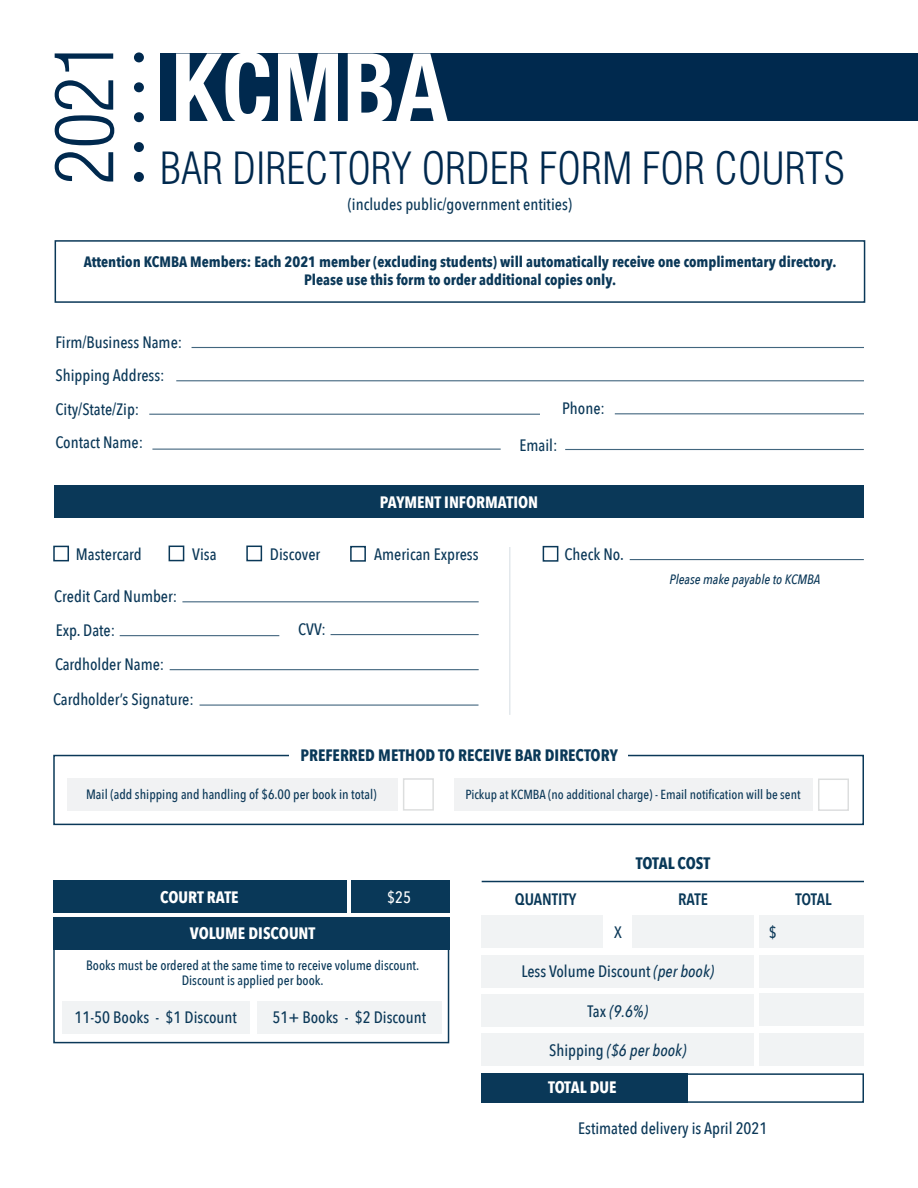
<style>
.page{position:relative;width:918px;height:1188px;background:#fff}
.page>*{position:absolute;margin:0;border:0;box-sizing:border-box;transform-origin:0 0}
.t1{font:700 condensed 97.2px "Helvetica Neue";color:#fff}
.t2{font:300 condensed 78.75px "Helvetica";color:#00294e}
.t3{font:300 condensed 43.35px "Helvetica";color:#00294e}
.t4{font:500 16.5px "Avenir Next Condensed";color:#0b3858}
.t5{font:700 16.5px "Avenir Next Condensed";color:#fff}
.t6{font:700 16.5px "Avenir Next Condensed";color:#093858}
.t7{font:italic 500 16.5px "Avenir Next Condensed";color:#0b3858}
.t8{font:600 16.5px "Avenir Next Condensed";color:#093858}
.t9{font:500 16.5px "Avenir Next Condensed";color:#0a3858}
.t10{font:500 16.5px "Avenir Next Condensed";color:#fff}
.t11{font:700 15px/18px "Avenir Next Condensed";color:#0b3858;text-align:center}
.t12{font:500 13.5px/15px "Avenir Next Condensed";color:#093858;text-align:center}
.t13{font:500 13.5px "Avenir Next Condensed";color:#0b3858}
.t14{font:italic 500 13.5px "Avenir Next Condensed";color:#0b3858}
.t15{font:500 13.2px "Avenir Next Condensed";color:#0b3858}
.s1{font-style:italic}
.s2{font-style:normal}
</style>
<div class="page">
<div style="left:160px;top:54px;width:758px;height:67px;background:#00294e"></div>
<div style="left:134px;top:52px;width:10px;height:10px;background:#00294e;border-radius:50%"></div>
<div style="left:134px;top:82px;width:10px;height:10px;background:#00294e;border-radius:50%"></div>
<div style="left:134px;top:112px;width:10px;height:10px;background:#00294e;border-radius:50%"></div>
<div style="left:134px;top:142px;width:10px;height:10px;background:#00294e;border-radius:50%"></div>
<div style="left:134px;top:172px;width:10px;height:10px;background:#00294e;border-radius:50%"></div>
<hr style="left:565px;top:449px;width:299px;height:1px;background:#0a3858">
<hr style="left:192px;top:347px;width:672px;height:1px;background:#0a3858">
<hr style="left:176px;top:380px;width:688px;height:1px;background:#0a3858">
<hr style="left:149px;top:414px;width:391px;height:1px;background:#0a3858">
<hr style="left:615px;top:413px;width:249px;height:1px;background:#0a3858">
<hr style="left:152px;top:449px;width:349px;height:1px;background:#0a3858">
<div style="left:54px;top:486px;width:810px;height:32px;background:#0a3858"></div>
<hr style="left:120px;top:635px;width:159px;height:1px;background:#0a3858">
<hr style="left:182px;top:601px;width:297px;height:1px;background:#0a3858">
<hr style="left:170px;top:669px;width:309px;height:1px;background:#0a3858">
<hr style="left:331px;top:634px;width:148px;height:1px;background:#0a3858">
<hr style="left:630px;top:559px;width:234px;height:1px;background:#0a3858">
<div style="left:543px;top:546px;width:15px;height:16px;border:2px solid #0a3858"></div>
<hr style="left:509px;top:547px;width:2px;height:168px;background:#093858">
<div style="left:53px;top:546px;width:16px;height:15px;border:2px solid #0a3858"></div>
<div style="left:169px;top:546px;width:15px;height:15px;border:2px solid #0a3858"></div>
<div style="left:246px;top:546px;width:16px;height:15px;border:2px solid #0a3858"></div>
<div style="left:350px;top:546px;width:16px;height:16px;border:2px solid #0a3858"></div>
<hr style="left:200px;top:705px;width:279px;height:1px;background:#0a3858">
<div style="left:53px;top:755px;width:811px;height:70px;border:2px solid #0a3858"></div>
<div style="left:289px;top:739px;width:338px;height:32px;background:#fff"></div>
<div style="left:67px;top:778px;width:330px;height:33px;background:#f1f2f3"></div>
<div style="left:403px;top:778px;width:31px;height:33px;border:2px solid #c5c7c8"></div>
<div style="left:454px;top:778px;width:358px;height:32px;background:#f1f2f3"></div>
<div style="left:818px;top:779px;width:31px;height:32px;border:2px solid #c5c7c8"></div>
<div style="left:55px;top:240px;width:810px;height:63px;border:2px solid #0a3858"></div>
<div style="left:760px;top:955px;width:104px;height:32px;background:#f1f3f4"></div>
<div style="left:760px;top:915px;width:104px;height:32px;background:#f1f3f4"></div>
<div style="left:760px;top:994px;width:104px;height:32px;background:#f1f3f4"></div>
<div style="left:760px;top:1033px;width:104px;height:33px;background:#f1f3f4"></div>
<div style="left:482px;top:955px;width:272px;height:32px;background:#f1f3f4"></div>
<div style="left:482px;top:915px;width:121px;height:32px;background:#f1f3f4"></div>
<div style="left:632px;top:915px;width:122px;height:32px;background:#f1f3f4"></div>
<div style="left:482px;top:994px;width:272px;height:32px;background:#f1f3f4"></div>
<div style="left:482px;top:1034px;width:272px;height:32px;background:#f1f3f4"></div>
<div style="left:482px;top:1073px;width:206px;height:30px;background:#0a3858"></div>
<div style="left:654px;top:1073px;width:210px;height:30px;border:2px solid #0a3858"></div>
<div style="left:53px;top:881px;width:294px;height:32px;background:#093858"></div>
<div style="left:351px;top:881px;width:98px;height:32px;background:#093858"></div>
<div style="left:53px;top:917px;width:396px;height:33px;background:#0a3858"></div>
<div style="left:62px;top:1001px;width:188px;height:33px;background:#f1f3f4"></div>
<div style="left:257px;top:1001px;width:185px;height:33px;background:#f1f3f4"></div>
<div style="left:53px;top:917px;width:396px;height:126px;border:2px solid #0a3858"></div>
<hr style="left:482px;top:881px;width:382px;height:1px;background:#093858">
<p class="t2" style="left:36px;top:184px;width:145px;rotate:-90deg">2021</p>
<p class="t1" style="left:171px;top:8px;width:278px">KCMBA</p>
<p class="t3" style="left:160px;top:142px;width:687px">BAR DIRECTORY ORDER FORM FOR COURTS</p>
<p class="t4" style="left:348px;top:194px;width:226px">(includes public/government entities)</p>
<p class="t11" style="left:84px;top:253px;width:754px">Attention KCMBA Members: Each 2021 member (excluding students) will automatically receive one complimentary directory.<br>Please use this form to order additional copies only.</p>
<p class="t4" style="left:56px;top:332px;width:128px">Firm/Business Name:</p>
<p class="t9" style="left:56px;top:365px;width:111px">Shipping Address:</p>
<p class="t4" style="left:56px;top:399px;width:85px">City/State/Zip:</p>
<p class="t4" style="left:562px;top:398px;width:44px">Phone:</p>
<p class="t4" style="left:56px;top:432px;width:89px">Contact Name:</p>
<p class="t4" style="left:520px;top:435px;width:39px">Email:</p>
<p class="t5" style="left:380px;top:492px;width:160px">PAYMENT INFORMATION</p>
<p class="t4" style="left:76px;top:544px;width:67px">Mastercard</p>
<p class="t4" style="left:192px;top:544px;width:26px">Visa</p>
<p class="t4" style="left:270px;top:544px;width:52px">Discover</p>
<p class="t4" style="left:374px;top:544px;width:106px">American Express</p>
<p class="t4" style="left:565px;top:544px;width:61px">Check No.</p>
<p class="t4" style="left:54px;top:586px;width:125px">Credit Card Number:</p>
<p class="t4" style="left:56px;top:620px;width:61px">Exp. Date:</p>
<p class="t4" style="left:55px;top:654px;width:111px">Cardholder Name:</p>
<p class="t4" style="left:53px;top:690px;width:142px">Cardholder’s Signature:</p>
<p class="t4" style="left:298px;top:620px;width:29px">CVV:</p>
<p class="t14" style="left:669px;top:571px;width:153px">Please make payable to KCMBA</p>
<p class="t6" style="left:301px;top:745px;width:319px">PREFERRED METHOD TO RECEIVE BAR DIRECTORY</p>
<p class="t13" style="left:86px;top:786px;width:292px">Mail (add shipping and handling of $6.00 per book in total)</p>
<p class="t15" style="left:466px;top:786px;width:337px">Pickup at KCMBA (no additional charge) - Email notification will be sent</p>
<p class="t6" style="left:636px;top:853px;width:76px">TOTAL COST</p>
<p class="t5" style="left:160px;top:887px;width:80px">COURT RATE</p>
<p class="t10" style="left:387px;top:887px;width:25px">$25</p>
<p class="t8" style="left:678px;top:885px;width:31px">RATE</p>
<p class="t8" style="left:796px;top:885px;width:38px">TOTAL</p>
<p class="t5" style="left:190px;top:923px;width:127px">VOLUME DISCOUNT</p>
<p class="t8" style="left:515px;top:885px;width:63px">QUANTITY</p>
<p class="t4" style="left:614px;top:922px;width:9px">X</p>
<p class="t4" style="left:769px;top:922px;width:9px">$</p>
<p class="t12" style="left:86px;top:958px;width:335px">Books must be ordered at the same time to receive volume discount.<br>Discount is applied per book.</p>
<p class="t4" style="left:75px;top:1008px;width:164px">11-50 Books - $1 Discount</p>
<p class="t4" style="left:272px;top:1008px;width:155px">51+ Books - $2 Discount</p>
<p class="t4" style="left:521px;top:962px;width:194px">Less Volume Discount <span class="s1">(per book)</span></p>
<p class="t7" style="left:588px;top:1001px;width:62px"><span class="s2">Tax</span> (9.6%)</p>
<p class="t7" style="left:549px;top:1040px;width:138px"><span class="s2">Shipping</span> ($6 per book)</p>
<p class="t5" style="left:548px;top:1078px;width:70px">TOTAL DUE</p>
<p class="t4" style="left:578px;top:1118px;width:191px">Estimated delivery is April 2021</p>
</div>
